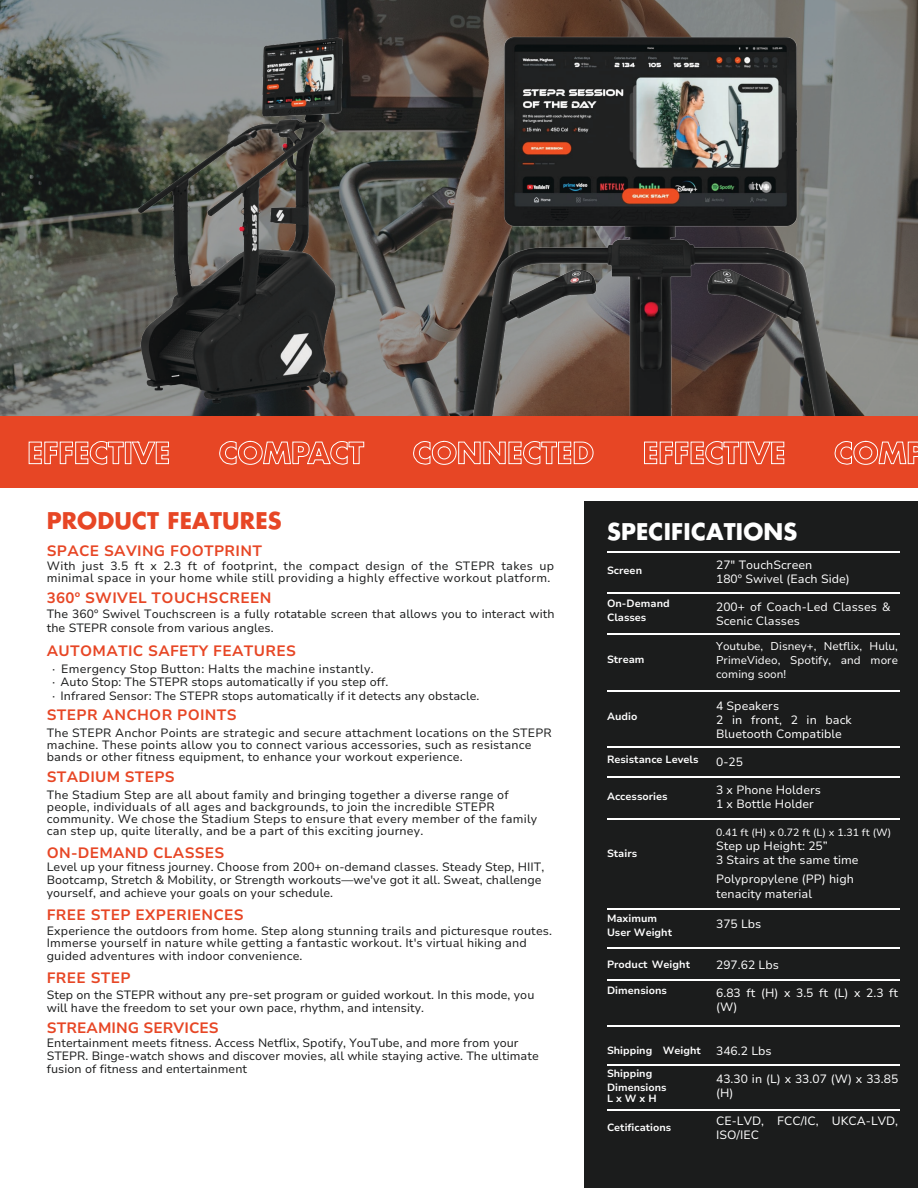
<style>
.page{position:relative;width:918px;height:1188px;background:#fff}
.page>*{position:absolute;margin:0;border:0;box-sizing:border-box;transform-origin:0 0}
.t1{font:700 22.5px "Futura LT Pro";letter-spacing:.01em;color:#e74625}
.t2{font:700 22.5px "Futura LT Pro";letter-spacing:.01em;color:#fff}
.t3{font:700 15px "Nunito Sans 10 pt";letter-spacing:.02em;color:#e74625}
.t4{font:12px/12px "Nunito Sans 10 pt";letter-spacing:.015em;color:#1b1c1c}
.t5{font:12px/14px "Nunito Sans 10 pt";letter-spacing:.005em;color:#fff}
.t6{font:11.25px/14.1px "Nunito Sans 10 pt";letter-spacing:.005em;color:#fff;text-align:justify}
.t7{font:700 10.5px/13.2px "Nunito Sans 10 pt";letter-spacing:.005em;color:#fff}
.t8{font:10.5px "Nunito Sans 10 pt";letter-spacing:.005em;color:#fff}
</style>
<div class="page">
<svg style="left:0;top:0;width:918px;height:416px;background:#696c67"></svg>
<div style="left:584px;top:502px;width:334px;height:686px;background:#1b1c1c"></div>
<img style="left:62px;top:25px;width:385px;height:391px">
<hr style="left:607px;top:551px;width:293px;height:2px;background:#fff">
<hr style="left:607px;top:592px;width:293px;height:1px;background:#fff">
<hr style="left:607px;top:633px;width:293px;height:1px;background:#fff">
<hr style="left:607px;top:691px;width:293px;height:1px;background:#fff">
<hr style="left:607px;top:747px;width:293px;height:1px;background:#fff">
<hr style="left:607px;top:776px;width:293px;height:2px;background:#fff">
<hr style="left:607px;top:818px;width:293px;height:1px;background:#fff">
<hr style="left:607px;top:908px;width:293px;height:2px;background:#fff">
<hr style="left:607px;top:947px;width:293px;height:2px;background:#fff">
<hr style="left:607px;top:979px;width:293px;height:2px;background:#fff">
<hr style="left:607px;top:1025px;width:293px;height:1px;background:#fff">
<hr style="left:607px;top:1064px;width:293px;height:2px;background:#fff">
<hr style="left:607px;top:1110px;width:293px;height:1px;background:#fff">
<img style="left:447px;top:15px;width:405px;height:401px">
<div style="left:0;top:416px;width:918px;height:72px;background:#e74625"></div>
<svg style="left:29px;top:441px;width:95px;height:24px"></svg>
<div style="left:125px;top:442px;width:6px;height:22px;border:1px solid #fff"></div>
<svg style="left:132px;top:442px;width:37px;height:22px"></svg>
<svg style="left:219px;top:441px;width:145px;height:24px"></svg>
<svg style="left:413px;top:441px;width:180px;height:24px"></svg>
<svg style="left:644px;top:441px;width:95px;height:24px"></svg>
<svg style="left:747px;top:442px;width:37px;height:22px"></svg>
<svg style="left:835px;top:441px;width:83px;height:24px"></svg>
<p class="t1" style="left:47px;top:510px;width:236px">PRODUCT FEATURES</p>
<p class="t3" style="left:47px;top:541px;width:217px">SPACE SAVING FOOTPRINT</p>
<p class="t4" style="left:47px;top:560px;width:509px">With just 3.5 ft x 2.3 ft of footprint, the compact design of the STEPR takes up minimal space in your home while still providing a highly effective workout platform.</p>
<p class="t3" style="left:47px;top:588px;width:226px">360º SWIVEL TOUCHSCREEN</p>
<p class="t4" style="left:47px;top:607px;width:509px;line-height:14px">The 360º Swivel Touchscreen is a fully rotatable screen that allows you to interact with the STEPR console from various angles.</p>
<p class="t3" style="left:47px;top:641px;width:251px">AUTOMATIC SAFETY FEATURES</p>
<p class="t4" style="left:50px;top:663px;width:325px">∙ Emergency Stop Button: Halts the machine instantly.</p>
<p class="t4" style="left:50px;top:676px;width:340px">∙ Auto Stop: The STEPR stops automatically if you step off.</p>
<p class="t4" style="left:50px;top:690px;width:431px">∙ Infrared Sensor: The STEPR stops automatically if it detects any obstacle.</p>
<p class="t3" style="left:47px;top:705px;width:191px">STEPR ANCHOR POINTS</p>
<p class="t4" style="left:47px;top:727px;width:507px">The STEPR Anchor Points are strategic and secure attachment locations on the STEPR machine. These points allow you to connect various accessories, such as resistance bands or other fi tness equipment, to enhance your workout experience.</p>
<p class="t3" style="left:47px;top:767px;width:129px">STADIUM STEPS</p>
<p class="t4" style="left:47px;top:789px;width:492px">The Stadium Step are all about family and bringing together a diverse range of people, individuals of all ages and backgrounds, to join the incredible STEPR community. We chose the Stadium Steps to ensure that every member of the family can step up, quite literally, and be a part of this exciting journey.</p>
<p class="t3" style="left:47px;top:843px;width:179px">ON-DEMAND CLASSES</p>
<p class="t4" style="left:47px;top:861px;width:499px;line-height:13px">Level up your fitness journey. Choose from 200+ on-demand classes. Steady Step, HIIT,<br>Bootcamp, Stretch &amp; Mobility, or Strength workouts—we've got it all. Sweat, challenge yourself, and achieve your goals on your schedule.</p>
<p class="t3" style="left:47px;top:905px;width:198px">FREE STEP EXPERIENCES</p>
<p class="t4" style="left:47px;top:925px;width:507px">Experience the outdoors from home. Step along stunning trails and picturesque routes.</p>
<p class="t4" style="left:47px;top:936px;width:482px;line-height:13px">Immerse yourself in nature while getting a fantastic workout. It's virtual hiking and guided adventures with indoor convenience.</p>
<p class="t3" style="left:47px;top:968px;width:85px">FREE STEP</p>
<p class="t4" style="left:47px;top:988px;width:489px;line-height:13px">Step on the STEPR without any pre-set program or guided workout. In this mode, you will have the freedom to set your own pace, rhythm, and intensity.</p>
<p class="t3" style="left:47px;top:1018px;width:174px">STREAMING SERVICES</p>
<p class="t4" style="left:47px;top:1037px;width:493px;line-height:13px">Entertainment meets fitness. Access Netflix, Spotify, YouTube, and more from your<br>STEPR. Binge-watch shows and discover movies, all while staying active. The ultimate fusion of fitness and entertainment</p>
<p class="t2" style="left:607px;top:521px;width:192px">SPECIFICATIONS</p>
<p class="t7" style="left:607px;top:564px;width:37px">Screen</p>
<p class="t7" style="left:607px;top:597px;width:64px">On-Demand<br>Classes</p>
<p class="t7" style="left:607px;top:652px;width:39px">Stream</p>
<p class="t7" style="left:607px;top:710px;width:32px">Audio</p>
<p class="t7" style="left:607px;top:753px;width:93px">Resistance Levels</p>
<p class="t7" style="left:607px;top:790px;width:62px">Accessories</p>
<p class="t7" style="left:607px;top:847px;width:32px">Stairs</p>
<p class="t7" style="left:607px;top:912px;width:52px">Maximum</p>
<p class="t7" style="left:607px;top:926px;width:67px">User Weight</p>
<p class="t7" style="left:607px;top:958px;width:85px">Product Weight</p>
<p class="t7" style="left:607px;top:984px;width:61px">Dimensions</p>
<p class="t7" style="left:607px;top:1039px;width:95px;line-height:22.6px">Shipping Weight<br>Shipping</p>
<p class="t7" style="left:607px;top:1081px;width:61px">Dimensions</p>
<p class="t7" style="left:607px;top:1092px;width:51px">LxWxH</p>
<p class="t7" style="left:607px;top:1121px;width:66px">Cetifi cations</p>
<p class="t5" style="left:716px;top:558px;width:98px">27" TouchScreen</p>
<p class="t5" style="left:716px;top:572px;width:135px">180º Swivel (Each Side)</p>
<p class="t5" style="left:716px;top:600px;width:176px">200+ of Coach-Led Classes &amp;<br>Scenic Classes</p>
<p class="t6" style="left:716px;top:640px;width:183px">Youtube, Disney+, Netfl ix, Hulu, PrimeVideo, Spotify, and more coming soon!</p>
<p class="t5" style="left:716px;top:699px;width:65px">4 Speakers</p>
<p class="t5" style="left:716px;top:713px;width:137px">2 in front, 2 in back<br>Bluetooth Compatible</p>
<p class="t5" style="left:716px;top:755px;width:28px">0-25</p>
<p class="t5" style="left:716px;top:783px;width:106px">3 x Phone Holders</p>
<p class="t5" style="left:716px;top:797px;width:99px">1 x Bottle Holder</p>
<p class="t8" style="left:716px;top:825px;width:177px">0.41 ft (H) x 0.72 ft (L) x 1.31 ft (W)</p>
<p class="t5" style="left:716px;top:839px;width:113px">Step up Height: 25”</p>
<p class="t5" style="left:716px;top:853px;width:144px">3 Stairs at the same time</p>
<p class="t5" style="left:716px;top:872px;width:139px">Polypropylene (PP) high</p>
<p class="t5" style="left:716px;top:887px;width:98px">tenacity material</p>
<p class="t5" style="left:716px;top:917px;width:47px">375 Lbs</p>
<p class="t5" style="left:716px;top:958px;width:64px">297.62 Lbs</p>
<p class="t5" style="left:716px;top:986px;width:184px">6.83 ft (H) x 3.5 ft (L) x 2.3 ft (W)</p>
<p class="t5" style="left:716px;top:1044px;width:57px">346.2 Lbs</p>
<p class="t5" style="left:716px;top:1072px;width:184px">43.30 in (L) x 33.07 (W) x 33.85 (H)</p>
<p class="t5" style="left:716px;top:1114px;width:184px">CE-LVD, FCC/IC, UKCA-LVD,<br>ISO/IEC</p>
</div>
